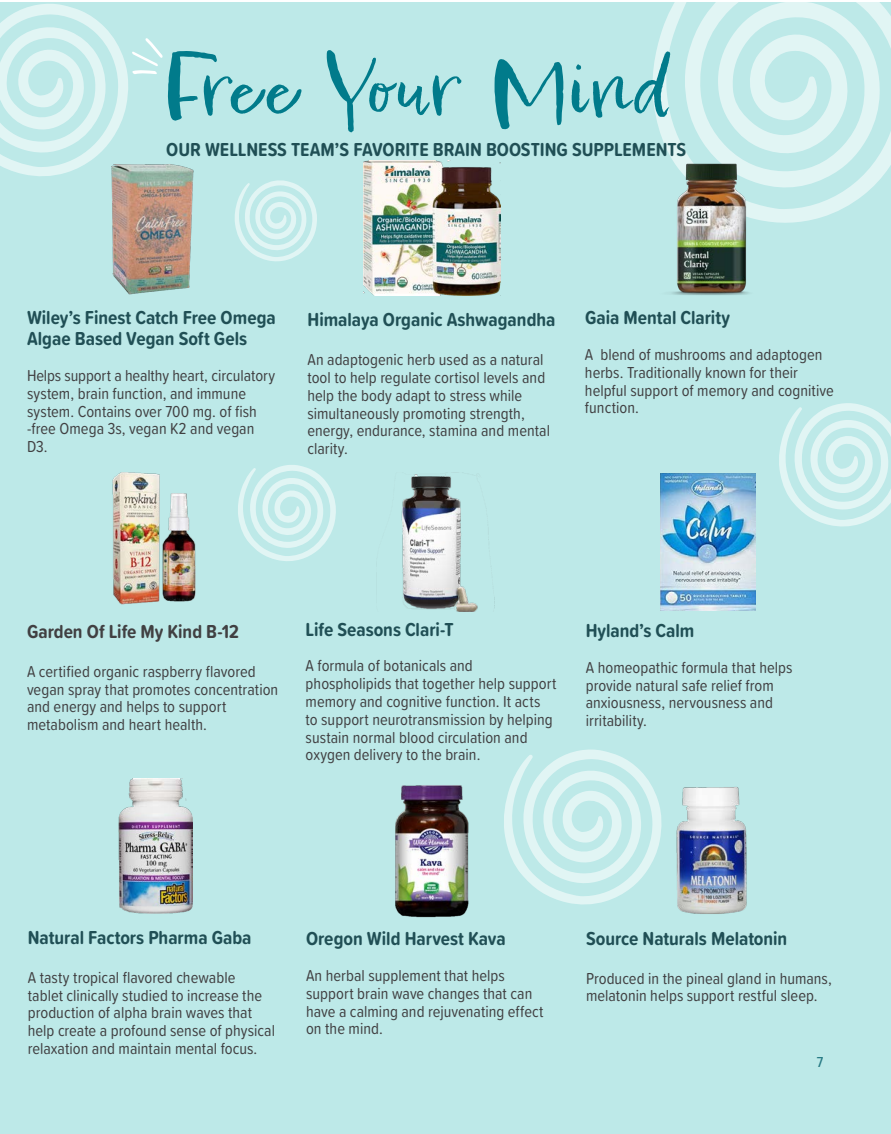
<style>
.page{position:relative;width:891px;height:1134px;background:#fff}
.page>*{position:absolute;margin:0;border:0;box-sizing:border-box;transform-origin:0 0}
.byline{font:76.8px "Epicursive Script";letter-spacing:.04em;color:#017b8b;scale:1.05 1}
.Story_Head{font:700 19.5px/21px "Proxima Soft Cond";color:#204f55}
.Story_Head-2{font:700 19.5px "Proxima Soft Cond";letter-spacing:-.005em;color:#414042}
.Story_Head-3{font:16.5px/17.9px "Proxima Soft Cond";color:#414042}
.t1{font:500 15px "Proxima Nova Cond";color:#287b85}
</style>
<div class="page">
<div style="left:0;top:2px;width:891px;height:1132px;background:#bde9e8"></div>
<svg style="left:653px;top:2px;width:238px;height:221px"></svg>
<img style="left:112px;top:472px;width:84px;height:133px">
<img style="left:118px;top:779px;width:74px;height:134px">
<img style="left:363px;top:161px;width:138px;height:134px">
<img style="left:653px;top:161px;width:125px;height:134px">
<img style="left:401px;top:474px;width:94px;height:138px">
<img style="left:395px;top:785px;width:74px;height:133px">
<img style="left:676px;top:787px;width:71px;height:127px">
<img style="left:111px;top:164px;width:83px;height:131px">
<img style="left:660px;top:473px;width:95px;height:138px">
<svg style="left:504px;top:750px;width:158px;height:154px"></svg>
<svg style="left:238px;top:465px;width:98px;height:96px"></svg>
<svg style="left:779px;top:403px;width:112px;height:123px"></svg>
<svg style="left:235px;top:180px;width:82px;height:81px"></svg>
<svg style="left:0;top:4px;width:163px;height:172px"></svg>
<p class="byline" style="left:164px;top:40px;width:483px">Free Your Mind</p>
<p class="Story_Head" style="left:166px;top:138px;width:522px">OUR WELLNESS TEAM’S FAVORITE BRAIN BOOSTING SUPPLEMENTS</p>
<p class="Story_Head" style="left:27px;top:307px;width:250px">Wiley’s Finest Catch Free Omega<br>Algae Based Vegan Soft Gels</p>
<p class="Story_Head-3" style="left:27px;top:366px;width:250px">Helps support a healthy heart, circulatory system, brain function, and immune system. Contains over 700 mg. of fish -free Omega 3s, vegan K2 and vegan<br>D3.</p>
<p class="Story_Head" style="left:308px;top:309px;width:250px">Himalaya Organic Ashwagandha</p>
<p class="Story_Head-3" style="left:308px;top:350px;width:244px">An adaptogenic herb used as a natural tool to help regulate cortisol levels and help the body adapt to stress while simultaneously promoting strength, energy, endurance, stamina and mental clarity.</p>
<p class="Story_Head" style="left:585px;top:307px;width:147px">Gaia Mental Clarity</p>
<p class="Story_Head-3" style="left:585px;top:345px;width:250px">A blend of mushrooms and adaptogen herbs. Traditionally known for their helpful support of memory and cognitive function.</p>
<p class="Story_Head-2" style="left:27px;top:617px;width:213px">Garden Of Life My Kind B-12</p>
<p class="Story_Head-3" style="left:27px;top:662px;width:253px">A certified organic raspberry flavored vegan spray that promotes concentration and energy and helps to support metabolism and heart health.</p>
<p class="Story_Head" style="left:306px;top:618px;width:150px">Life Seasons Clari-T</p>
<p class="Story_Head-3" style="left:306px;top:656px;width:252px">A formula of botanicals and phospholipids that together help support memory and cognitive function. It acts to support neurotransmission by helping sustain normal blood circulation and oxygen delivery to the brain.</p>
<p class="Story_Head" style="left:586px;top:619px;width:110px">Hyland’s Calm</p>
<p class="Story_Head-3" style="left:586px;top:658px;width:208px">A homeopathic formula that helps provide natural safe relief from anxiousness, nervousness and irritability.</p>
<p class="Story_Head" style="left:28px;top:926px;width:225px">Natural Factors Pharma Gaba</p>
<p class="Story_Head-3" style="left:28px;top:968px;width:249px">A tasty tropical flavored chewable<br>tablet clinically studied to increase the production of alpha brain waves that help create a profound sense of physical relaxation and maintain mental focus.</p>
<p class="Story_Head" style="left:306px;top:928px;width:201px">Oregon Wild Harvest Kava</p>
<p class="Story_Head-3" style="left:306px;top:966px;width:239px">An herbal supplement that helps support brain wave changes that can have a calming and rejuvenating effect on the mind.</p>
<p class="Story_Head" style="left:586px;top:927px;width:203px">Source Naturals Melatonin</p>
<p class="Story_Head-3" style="left:586px;top:968px;width:247px">Produced in the pineal gland in humans, melatonin helps support restful sleep.</p>
<p class="t1" style="left:817px;top:1050px;width:8px">7</p>
</div>
